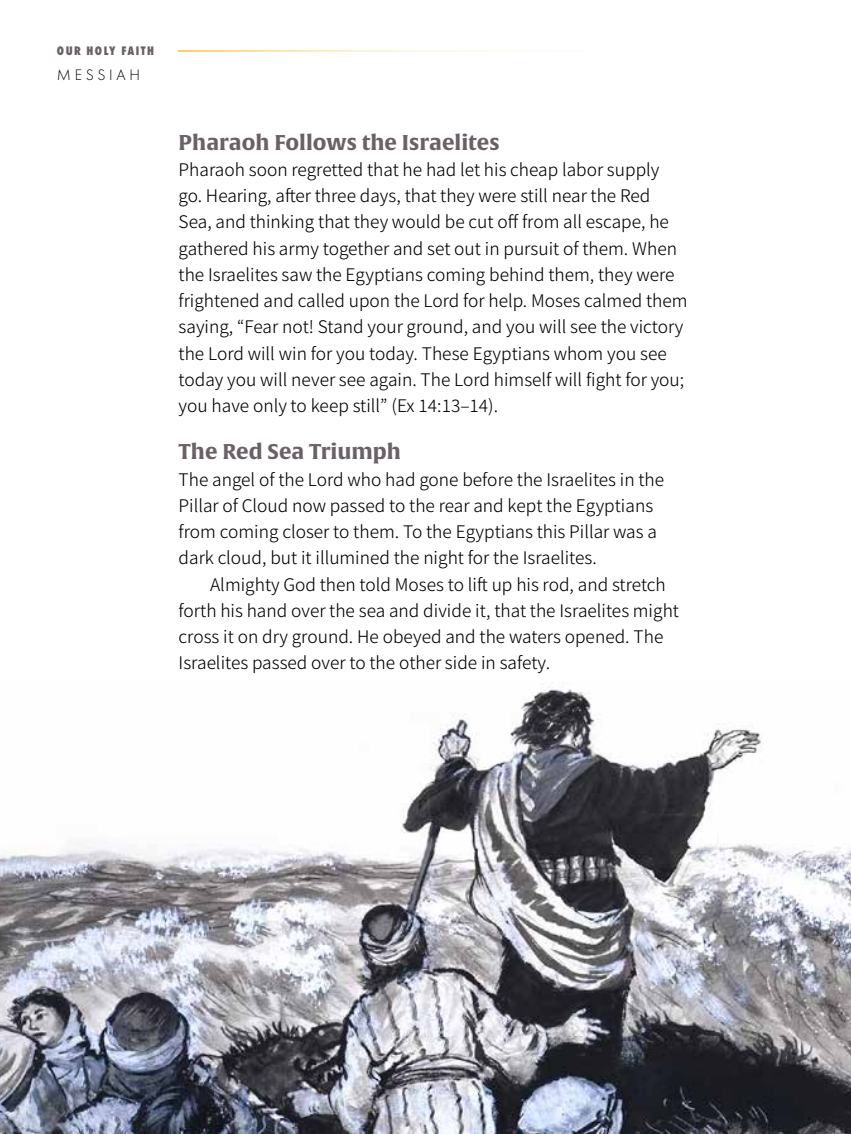
<style>
.page{position:relative;width:851px;height:1134px;background:#fff}
.page>*{position:absolute;margin:0;border:0;box-sizing:border-box;transform-origin:0 0}
.t1{font:700 21px "Alverata";color:#6a6168}
.t2{font:19.25px/26.2px "Source Sans Variable";color:#000}
.t3{font:300 15.75px "Futura PT";letter-spacing:.24em;color:#000}
.t4{font:800 12.78px "Futura PT Cond";letter-spacing:.11em;color:#6a6168}
</style>
<div class="page">
<hr style="left:179px;top:50px;width:671px;height:1px;background:#fc6">
<img style="left:0;top:682px;width:850px;height:452px">
<p class="t4" style="left:57px;top:43px;width:98px">OUR HOLY FAITH</p>
<p class="t3" style="left:57px;top:66px;width:85px">MESSIAH</p>
<p class="t1" style="left:178px;top:129px;width:322px">Pharaoh Follows the Israelites</p>
<p class="t2" style="left:178px;top:156px;width:510px">Pharaoh soon regretted that he had let his cheap labor supply go. Hearing, after three days, that they were still near the Red Sea, and thinking that they would be cut off from all escape, he gathered his army together and set out in pursuit of them. When the Israelites saw the Egyptians coming behind them, they were frightened and called upon the Lord for help. Moses calmed them saying, “Fear not! Stand your ground, and you will see the victory the Lord will win for you today. These Egyptians whom you see today you will never see again. The Lord himself will fight for you; you have only to keep still” (Ex 14:13–14).</p>
<p class="t1" style="left:178px;top:439px;width:224px">The Red Sea Triumph</p>
<p class="t2" style="left:178px;top:466px;width:487px">The angel of the Lord who had gone before the Israelites in the Pillar of Cloud now passed to the rear and kept the Egyptians from coming closer to them. To the Egyptians this Pillar was a dark cloud, but it illumined the night for the Israelites.</p>
<p class="t2" style="left:178px;top:571px;width:502px;text-indent:31px">Almighty God then told Moses to lift up his rod, and stretch forth his hand over the sea and divide it, that the Israelites might cross it on dry ground. He obeyed and the waters opened. The Israelites passed over to the other side in safety.</p>
</div>
